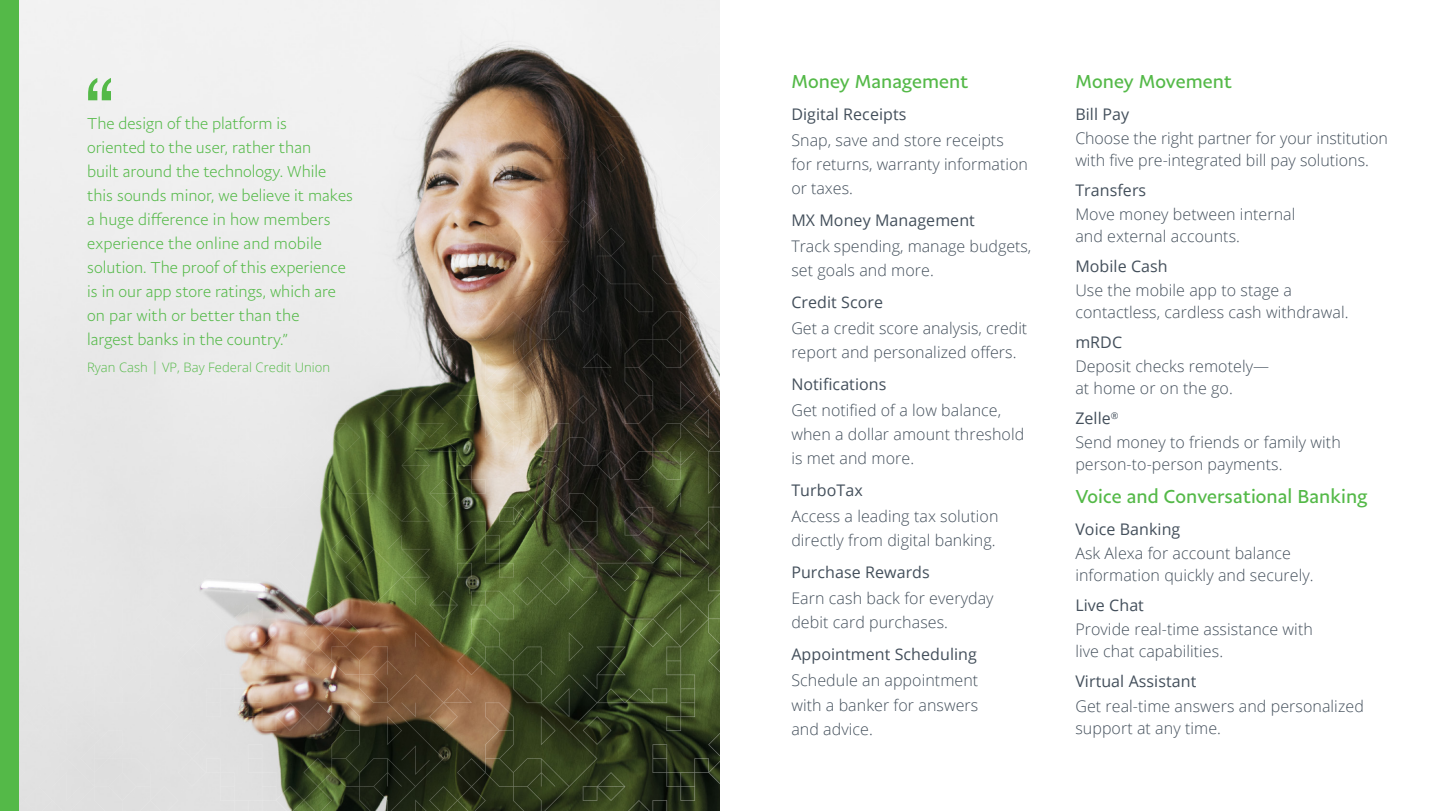
<style>
.page{position:relative;width:1440px;height:811px;background:#fff}
.page>*{position:absolute;margin:0;border:0;box-sizing:border-box;transform-origin:0 0}
.t1{font:72px "Sathu";color:#54b948}
.t2{font:19px "Pay Pal Sans Big";letter-spacing:.005em;color:#54b948}
.t3{font:300 16px/24px "Open Sans";letter-spacing:.005em;color:#434f5b}
.t4{font:300 16px/24px "Pay Pal Sans Big";color:#54b948}
.t5{font:16px "Open Sans";letter-spacing:.005em;color:#434f5b}
.t6{font:300 13px "Open Sans";letter-spacing:.005em;color:#54b948}
.s1{font-weight:400}
</style>
<div class="page">
<svg style="left:18px;top:4px;width:702px;height:807px"></svg>
<div style="left:0;top:0;width:18px;height:811px;background:#54b948"></div>
<h1 class="t1" style="left:82px;top:48px;width:37px">“</h1>
<p class="t2" style="left:791px;top:70px;width:179px">Money Management</p>
<p class="t5" style="left:791px;top:103px;width:117px">Digital Receipts</p>
<p class="t3" style="left:791px;top:128px;width:238px">Snap, save and store receipts for returns, warranty information or taxes.</p>
<p class="t5" style="left:791px;top:209px;width:185px">MX Money Management</p>
<p class="t3" style="left:791px;top:234px;width:242px">Track spending, manage budgets, set goals and more.</p>
<p class="t5" style="left:791px;top:291px;width:93px">Credit Score</p>
<p class="t3" style="left:791px;top:316px;width:237px">Get a credit score analysis, credit report and personalized offers.</p>
<p class="t5" style="left:791px;top:373px;width:97px">Notifications</p>
<p class="t3" style="left:791px;top:398px;width:234px">Get notified of a low balance, when a dollar amount threshold is met and more.</p>
<p class="t5" style="left:791px;top:479px;width:73px">TurboTax</p>
<p class="t3" style="left:791px;top:504px;width:209px">Access a leading tax solution directly from digital banking.</p>
<p class="t5" style="left:791px;top:561px;width:140px">Purchase Rewards</p>
<p class="t3" style="left:791px;top:586px;width:204px">Earn cash back for everyday debit card purchases.</p>
<p class="t5" style="left:791px;top:643px;width:187px">Appointment Scheduling</p>
<p class="t3" style="left:791px;top:668px;width:189px;text-align:justify">Schedule an appointment with a banker for answers and advice.</p>
<p class="t4" style="left:87px;top:111px;width:267px">The design of the platform is<br>oriented to the user, rather than<br>built around the technology. While this sounds minor, we believe it makes a huge difference in how members experience the online and mobile solution. The proof of this experience is in our app store ratings, which are on par with or better than the<br>largest banks in the country.”</p>
<p class="t6" style="left:87px;top:358px;width:245px">Ryan Cash | VP, Bay Federal Credit Union</p>
<p class="t2" style="left:1075px;top:70px;width:158px">Money Movement</p>
<p class="t5" style="left:1075px;top:103px;width:55px">Bill Pay</p>
<p class="t3" style="left:1075px;top:127px;width:314px;line-height:22px">Choose the right partner for your institution with five pre-integrated bill pay solutions.</p>
<p class="t5" style="left:1075px;top:179px;width:72px">Transfers</p>
<p class="t3" style="left:1075px;top:203px;width:222px;line-height:22px">Move money between internal and external accounts.</p>
<p class="t5" style="left:1075px;top:255px;width:94px">Mobile Cash</p>
<p class="t3" style="left:1075px;top:279px;width:275px;line-height:22px">Use the mobile app to stage a contactless, cardless cash withdrawal.</p>
<p class="t5" style="left:1075px;top:331px;width:48px">mRDC</p>
<p class="t3" style="left:1075px;top:355px;width:195px;line-height:22px">Deposit checks remotely— at home or on the go.</p>
<p class="t3" style="left:1075px;top:406px;width:267px"><span class="s1">Zelle</span><sup>®<br></sup>Send money to friends or family with</p>
<p class="t3" style="left:1075px;top:452px;width:209px">person-to-person payments.</p>
<p class="t2" style="left:1075px;top:485px;width:294px">Voice and Conversational Banking</p>
<p class="t5" style="left:1075px;top:518px;width:107px">Voice Banking</p>
<p class="t3" style="left:1075px;top:542px;width:240px;line-height:22px">Ask Alexa for account balance information quickly and securely.</p>
<p class="t5" style="left:1075px;top:594px;width:70px">Live Chat</p>
<p class="t3" style="left:1075px;top:618px;width:239px;line-height:22px">Provide real-time assistance with live chat capabilities.</p>
<p class="t5" style="left:1075px;top:670px;width:123px">Virtual Assistant</p>
<p class="t3" style="left:1075px;top:694px;width:290px;line-height:22px">Get real-time answers and personalized support at any time.</p>
</div>
